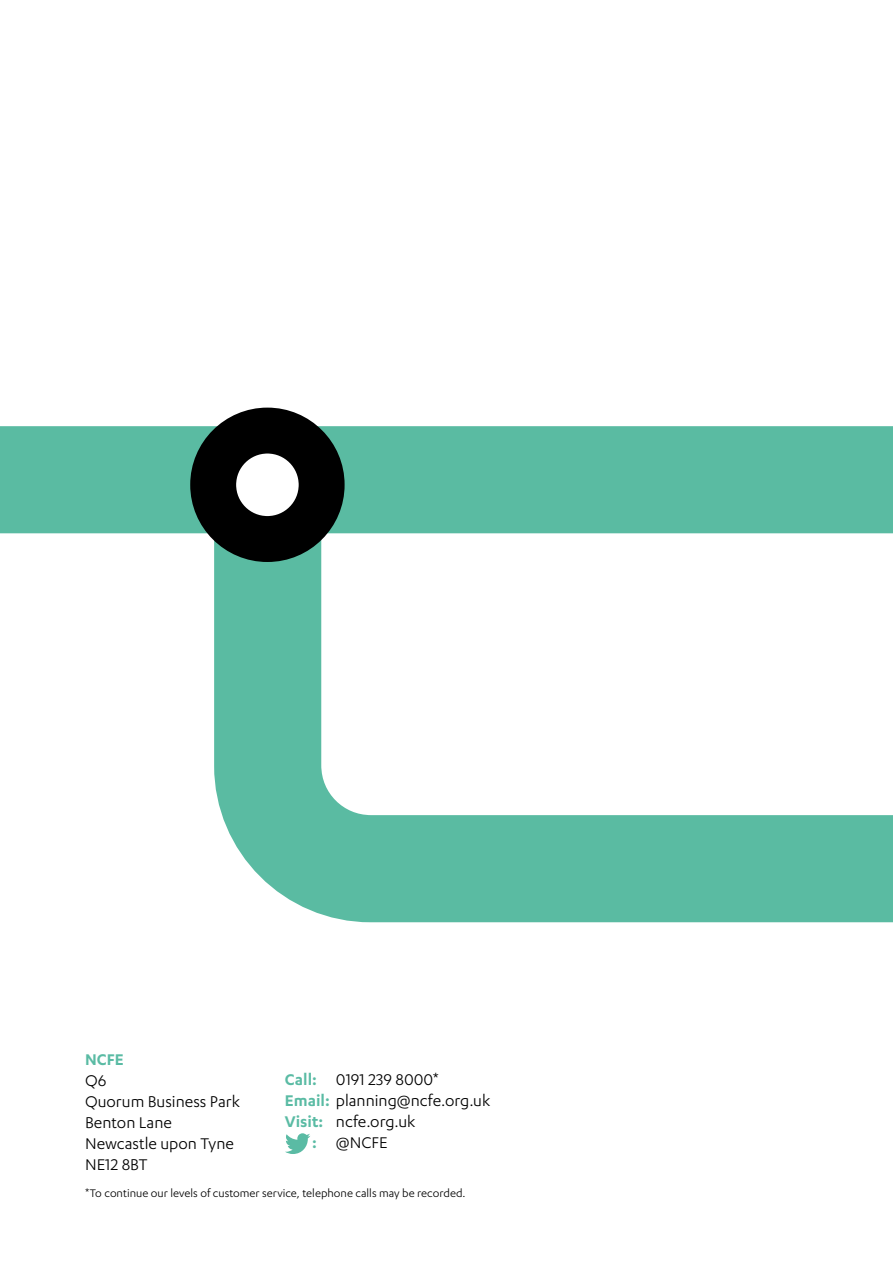
<style>
.page{position:relative;width:893px;height:1263px;background:#fff}
.page>*{position:absolute;margin:0;border:0;box-sizing:border-box;transform-origin:0 0}
.t1{font:18px/21px "Karbon";color:#000}
.t2{font:600 18px "Karbon";color:#5abba4}
.t3{font:12.75px "Karbon";color:#000}
.s1{font-weight:600;color:#5abba4}
</style>
<div class="page">
<div style="left:0;top:426px;width:893px;height:107px;background:#5abba2"></div>
<svg style="left:161px;top:407px;width:732px;height:516px"></svg>
<svg style="left:213px;top:431px;width:109px;height:108px;background:#d2d2d2"></svg>
<div style="left:190px;top:408px;width:155px;height:154px;border:46px solid #000;border-radius:50%"></div>
<svg style="left:285px;top:1133px;width:25px;height:21px"></svg>
<p class="t2" style="left:85px;top:1049px;width:40px">NCFE</p>
<p class="t1" style="left:85px;top:1069px;width:156px">Q6<br>Quorum Business Park<br>Benton Lane<br>Newcastle upon Tyne<br>NE12 8BT</p>
<p class="t1" style="left:285px;top:1068px;width:156px"><span class="s1">Call:</span> 0191 239 8000*</p>
<p class="t1" style="left:285px;top:1089px;width:207px"><span class="s1">Email:</span> planning@ncfe.org.uk</p>
<p class="t1" style="left:285px;top:1110px;width:132px"><span class="s1">Visit:</span> ncfe.org.uk</p>
<p class="t1" style="left:312px;top:1131px;width:77px"><span class="s1">:</span> @NCFE</p>
<p class="t3" style="left:85px;top:1186px;width:382px">*To continue our levels of customer service, telephone calls may be recorded.</p>
</div>
